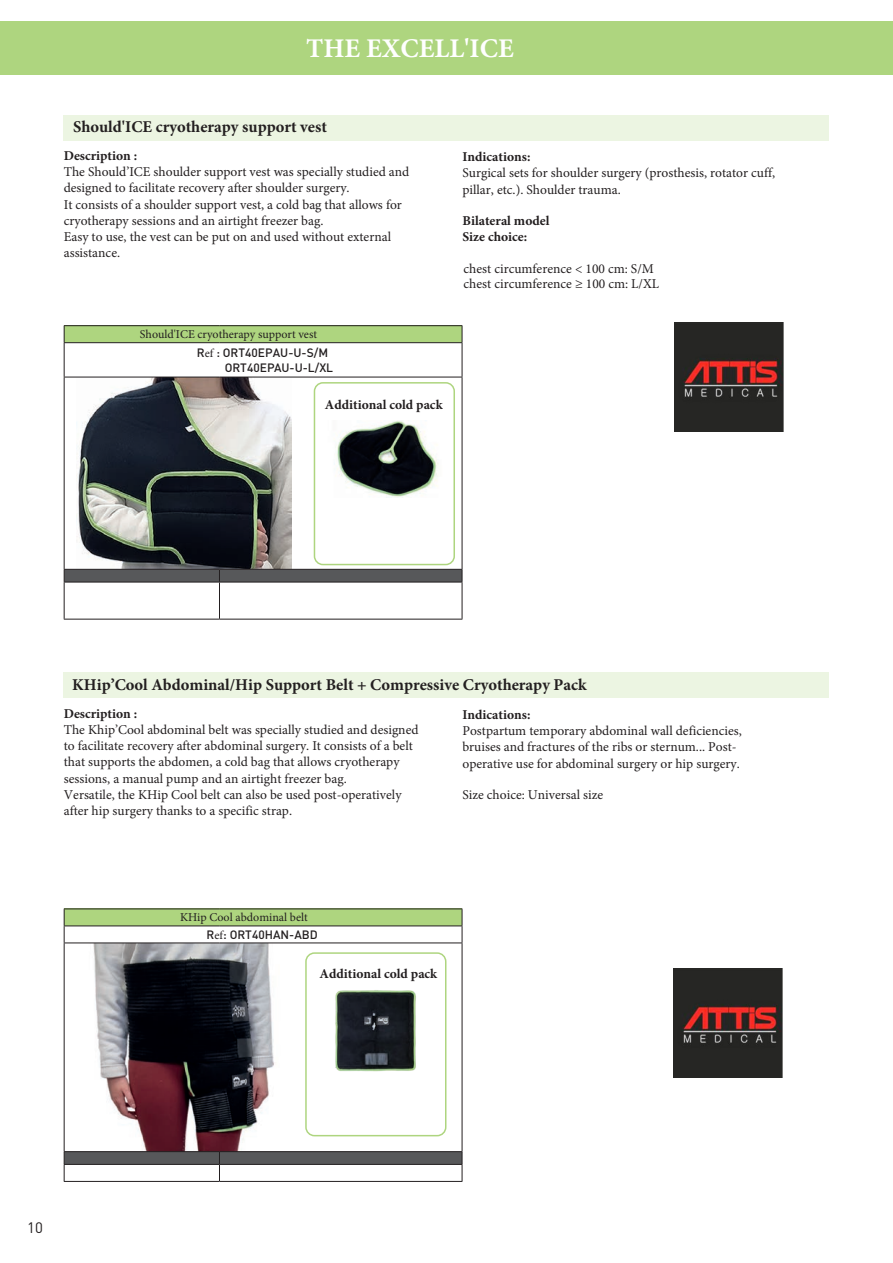
<style>
.page{position:relative;width:893px;height:1263px;background:#fff}
.page>*{position:absolute;margin:0;border:0;box-sizing:border-box;transform-origin:0 0}
.t1{font:700 27px "Minion Pro";color:#fff}
.t2{font:700 16.5px "Minion Pro";color:#231f20}
.t3{font:15px "DIN Pro";color:#231f20}
.t4{font:13.5px/16.2px "Minion Pro";color:#231f20}
.t5{font:700 13.5px/16.2px "Minion Pro";color:#231f20}
.t6{font:12px "Minion Pro";color:#231f20}
.t7{font:500 12px/14.4px "DIN Pro";color:#231f20}
.s1{font-family:"Minion Pro";font-weight:400}
</style>
<div class="page">
<div style="left:64px;top:115px;width:765px;height:25px;background:#ecf5e2"></div>
<div style="left:64px;top:326px;width:398px;height:17px;background:#aed57f"></div>
<svg style="left:65px;top:343px;width:397px;height:276px"></svg>
<hr style="left:64px;top:325px;width:155px;height:1px;background:#231f20">
<svg style="left:64px;top:326px;width:1px;height:16px"></svg>
<hr style="left:219px;top:325px;width:243px;height:1px;background:#231f20">
<svg style="left:462px;top:326px;width:1px;height:16px"></svg>
<hr style="left:64px;top:342px;width:155px;height:1px;background:#231f20">
<hr style="left:64px;top:343px;width:1px;height:34px;background:#231f20">
<hr style="left:219px;top:342px;width:243px;height:1px;background:#231f20">
<hr style="left:462px;top:343px;width:1px;height:34px;background:#231f20">
<hr style="left:64px;top:377px;width:155px;height:1px;background:#231f20">
<hr style="left:64px;top:377px;width:1px;height:192px;background:#231f20">
<hr style="left:219px;top:377px;width:243px;height:1px;background:#231f20">
<hr style="left:462px;top:377px;width:1px;height:192px;background:#231f20">
<svg style="left:64px;top:569px;width:399px;height:13px;background:#525354"></svg>
<hr style="left:64px;top:582px;width:155px;height:1px;background:#231f20">
<hr style="left:64px;top:582px;width:1px;height:37px;background:#231f20">
<hr style="left:219px;top:582px;width:243px;height:1px;background:#231f20">
<hr style="left:219px;top:582px;width:1px;height:37px;background:#231f20">
<hr style="left:462px;top:582px;width:1px;height:37px;background:#231f20">
<hr style="left:64px;top:619px;width:155px;height:1px;background:#231f20">
<hr style="left:219px;top:619px;width:243px;height:1px;background:#231f20">
<div style="left:314px;top:383px;width:140px;height:181px;background:#fff;border-radius:9px"></div>
<div style="left:314px;top:382px;width:141px;height:183px;border:2px solid #aed57f;border-radius:9px"></div>
<img style="left:334px;top:421px;width:104px;height:76px">
<div style="left:64px;top:672px;width:765px;height:26px;background:#ecf5e2"></div>
<div style="left:64px;top:909px;width:398px;height:17px;background:#aed57f"></div>
<svg style="left:65px;top:926px;width:397px;height:225px"></svg>
<hr style="left:64px;top:908px;width:155px;height:1px;background:#231f20">
<hr style="left:219px;top:908px;width:243px;height:1px;background:#231f20">
<hr style="left:64px;top:925px;width:155px;height:1px;background:#231f20">
<svg style="left:64px;top:909px;width:1px;height:33px"></svg>
<hr style="left:219px;top:925px;width:243px;height:1px;background:#231f20">
<svg style="left:462px;top:909px;width:1px;height:33px"></svg>
<hr style="left:64px;top:942px;width:155px;height:1px;background:#231f20">
<hr style="left:64px;top:943px;width:1px;height:208px;background:#231f20">
<hr style="left:219px;top:942px;width:243px;height:1px;background:#231f20">
<hr style="left:462px;top:943px;width:1px;height:208px;background:#231f20">
<hr style="left:64px;top:1151px;width:155px;height:1px;background:#231f20">
<hr style="left:219px;top:1151px;width:243px;height:1px;background:#231f20">
<svg style="left:64px;top:1152px;width:399px;height:29px"></svg>
<hr style="left:64px;top:1181px;width:155px;height:1px;background:#231f20">
<hr style="left:219px;top:1181px;width:243px;height:1px;background:#231f20">
<div style="left:306px;top:953px;width:140px;height:183px;background:#fff;border-radius:9px"></div>
<div style="left:305px;top:952px;width:141px;height:184px;border:2px solid #aed57f;border-radius:9px"></div>
<img style="left:335px;top:990px;width:81px;height:82px">
<div style="left:0;top:21px;width:893px;height:53px;background:#aed57f"></div>
<img style="left:674px;top:322px;width:109px;height:109px">
<img style="left:673px;top:968px;width:110px;height:109px">
<h1 class="t1" style="left:306px;top:29px;width:209px">THE EXCELL'ICE</h1>
<p class="t2" style="left:73px;top:115px;width:255px">Should'ICE cryotherapy support vest</p>
<p class="t5" style="left:64px;top:147px;width:75px">Description :</p>
<p class="t4" style="left:64px;top:164px;width:347px">The Should’ICE shoulder support vest was specially studied and designed to facilitate recovery after shoulder surgery.<br>It consists of a shoulder support vest, a cold bag that allows for cryotherapy sessions and an airtight freezer bag.<br>Easy to use, the vest can be put on and used without external assistance.</p>
<p class="t6" style="left:140px;top:326px;width:179px">Should'ICE cryotherapy support vest</p>
<p class="t7" style="left:225px;top:345px;width:110px;text-indent:-28px">R<span class="s1">ef</span> : ORT40EPAU-U-S/M<br>ORT40EPAU-U-L/XL</p>
<p class="t5" style="left:325px;top:396px;width:119px">Additional cold pack</p>
<p class="t5" style="left:462px;top:149px;width:69px">Indications:</p>
<p class="t4" style="left:462px;top:165px;width:314px">Surgical sets for shoulder surgery (prosthesis, rotator cuff, pillar, etc.). Shoulder trauma.</p>
<p class="t5" style="left:462px;top:212px;width:89px">Bilateral model<br>Size choice:</p>
<p class="t4" style="left:464px;top:262px;width:197px;line-height:15px">chest circumference &lt; 100 cm: S/M chest circumference ≥ 100 cm: L/XL</p>
<p class="t2" style="left:72px;top:673px;width:516px">KHip’Cool Abdominal/Hip Support Belt + Compressive Cryotherapy Pack</p>
<p class="t5" style="left:64px;top:705px;width:75px">Description :</p>
<p class="t4" style="left:64px;top:721px;width:356px">The Khip’Cool abdominal belt was specially studied and designed to facilitate recovery after abdominal surgery. It consists of a belt that supports the abdomen, a cold bag that allows cryotherapy sessions, a manual pump and an airtight freezer bag.<br>Versatile, the KHip Cool belt can also be used post-operatively after hip surgery thanks to a specific strap.</p>
<p class="t5" style="left:462px;top:706px;width:69px">Indications:</p>
<p class="t4" style="left:462px;top:723px;width:281px">Postpartum temporary abdominal wall deficiencies, bruises and fractures of the ribs or sternum... Post&shy;operative use for abdominal surgery or hip surgery.</p>
<p class="t4" style="left:462px;top:786px;width:142px">Size choice: Universal size</p>
<p class="t6" style="left:180px;top:909px;width:129px">KHip Cool abdominal belt</p>
<p class="t7" style="left:207px;top:927px;width:113px">R<span class="s1">ef</span>: ORT40HAN-ABD</p>
<p class="t5" style="left:320px;top:965px;width:119px">Additional cold pack</p>
<p class="t3" style="left:27px;top:1217px;width:17px">10</p>
</div>
